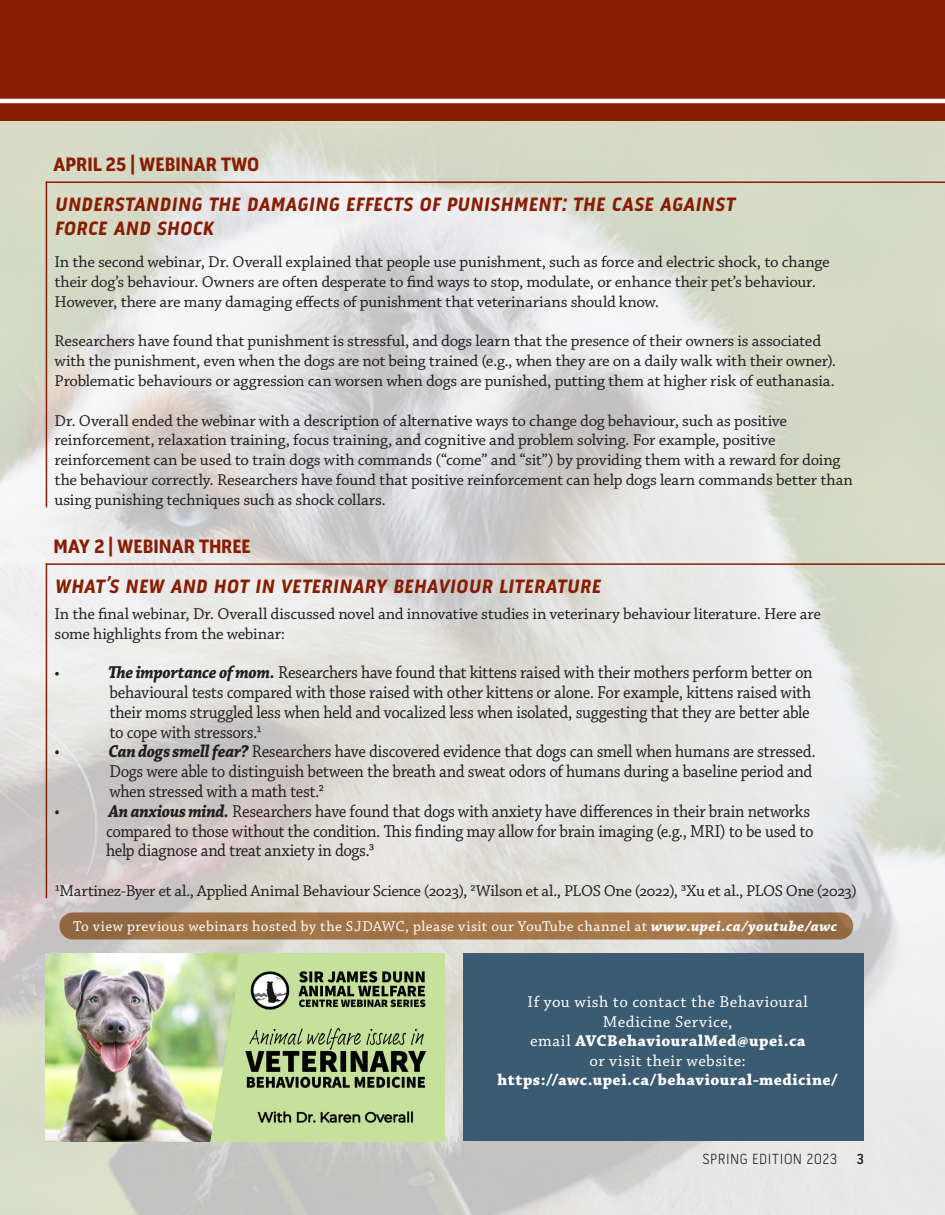
<style>
.page{position:relative;width:945px;height:1215px;background:#fff}
.page>*{position:absolute;margin:0;border:0;box-sizing:border-box;transform-origin:0 0}
.t1{font:24px "Pill Gothic 300 mg Bold Obliq";letter-spacing:-.01em;color:#891c02}
.t2{font:700 24px "Pill Gothic 300 mg";letter-spacing:-.02em;color:#891c02}
.t3{font:18.15px "Chaparral Pro Capt";letter-spacing:-.02em;color:#231f20;scale:.91 1}
.t4{font:16.5px/19.8px "Chaparral Pro Capt";letter-spacing:-.015em;color:#231f20}
.t5{font:700 16.5px "Chaparral Pro";letter-spacing:.03em;color:#fff}
.t6{font:16.5px/19.5px "Chaparral Pro Capt";letter-spacing:.025em;color:#fff;text-align:center}
.t7{font:15px "Chaparral Pro Capt";letter-spacing:.025em;color:#fff}
.t8{font:300 15px "Pill Gothic 300 mg";letter-spacing:.025em;color:#231f20}
.t9{font:600 15px "Pill Gothic 300 mg";color:#231f20}
.s1{font-family:"Chaparral Pro";font-weight:700;font-style:italic}
.s2{font-family:"Chaparral Pro Capt";font-weight:400}
</style>
<div class="page">
<img style="left:0;top:120px;width:945px;height:1095px">
<div style="left:0;top:0;width:945px;height:120px;background:#891c02"></div>
<img style="left:46px;top:953px;width:398px;height:188px">
<div style="left:463px;top:953px;width:400px;height:188px;background:#3b5b72"></div>
<hr style="left:0;top:99px;width:945px;height:4px;background:#fff">
<hr style="left:46px;top:182px;width:899px;height:1px;background:#891c02">
<hr style="left:46px;top:563px;width:899px;height:2px;background:#891c02">
<hr style="left:46px;top:182px;width:1px;height:325px;background:#891c02">
<hr style="left:46px;top:563px;width:1px;height:335px;background:#891c02">
<svg style="left:59px;top:912px;width:794px;height:27px;background:#a17448"></svg>
<p class="t2" style="left:53px;top:148px;width:208px">APRIL 25 | WEBINAR two</p>
<p class="t1" style="left:55px;top:189px;width:682px">UNDERSTANDING THE DAMAGING EFFECTS OF PUNISHMENT: THE CASE AGAINST</p>
<p class="t1" style="left:55px;top:213px;width:161px">FORCE AND SHOCK</p>
<p class="t4" style="left:55px;top:253px;width:777px">In the second webinar, Dr. Overall explained that people use punishment, such as force and electric shock, to change their dog’s behaviour. Owners are often desperate to find ways to stop, modulate, or enhance their pet’s behaviour.<br>However, there are many damaging effects of punishment that veterinarians should know.</p>
<p class="t4" style="left:55px;top:332px;width:783px">Researchers have found that punishment is stressful, and dogs learn that the presence of their owners is associated with the punishment, even when the dogs are not being trained (e.g., when they are on a daily walk with their owner).<br>Problematic behaviours or aggression can worsen when dogs are punished, putting them at higher risk of euthanasia.</p>
<p class="t4" style="left:55px;top:411px;width:800px">Dr. Overall ended the webinar with a description of alternative ways to change dog behaviour, such as positive reinforcement, relaxation training, focus training, and cognitive and problem solving. For example, positive reinforcement can be used to train dogs with commands (“come” and “sit”) by providing them with a reward for doing the behaviour correctly. Researchers have found that positive reinforcement can help dogs learn commands better than using punishing techniques such as shock collars.</p>
<p class="t2" style="left:53px;top:530px;width:189px">MAY 2 | WEBINAR THREE</p>
<p class="t1" style="left:55px;top:571px;width:548px">WHAT’S NEW AND HOT IN VETERINARY BEHAVIOUR LITERATURE</p>
<p class="t4" style="left:55px;top:604px;width:768px">In the final webinar, Dr. Overall discussed novel and innovative studies in veterinary behaviour literature. Here are some highlights from the webinar:</p>
<p class="t4" style="left:55px;top:664px;width:7px">•</p>
<p class="t3" style="left:109px;top:662px;width:775px"><span class="s1">The importance of mom.</span> Researchers have found that kittens raised with their mothers perform better on</p>
<p class="t3" style="left:109px;top:682px;width:773px">behavioural tests compared with those raised with other kittens or alone. For example, kittens raised with</p>
<p class="t3" style="left:109px;top:702px;width:771px">their moms struggled less when held and vocalized less when isolated, suggesting that they are better able</p>
<p class="t3" style="left:109px;top:722px;width:169px">to cope with stressors.1</p>
<p class="t3" style="left:55px;top:741px;width:7px">•</p>
<p class="t3" style="left:109px;top:741px;width:779px"><span class="s1">Can dogs smell fear?</span> Researchers have discovered evidence that dogs can smell when humans are stressed.</p>
<p class="t3" style="left:109px;top:761px;width:774px">Dogs were able to distinguish between the breath and sweat odors of humans during a baseline period and</p>
<p class="t3" style="left:109px;top:781px;width:238px">when stressed with a math test.2</p>
<p class="t3" style="left:55px;top:801px;width:7px">•</p>
<p class="t3" style="left:109px;top:801px;width:773px"><span class="s1">An anxious mind.</span> Researchers have found that dogs with anxiety have differences in their brain networks</p>
<p class="t3" style="left:106px;top:821px;width:779px">compared to those without the condition. This finding may allow for brain imaging (e.g., MRI) to be used to</p>
<p class="t3" style="left:106px;top:840px;width:297px">help diagnose and treat anxiety in dogs.3</p>
<p class="t4" style="left:55px;top:881px;width:804px">1Martinez-Byer et al., Applied Animal Behaviour Science (2023), 2Wilson et al., PLOS One (2022), 3Xu et al., PLOS One (2023)</p>
<p class="t7" style="left:73px;top:918px;width:766px">To view previous webinars hosted by the SJDAWC, please visit our YouTube channel at <span class="s1">www.upei.ca/youtube/awc</span></p>
<p class="t6" style="left:528px;top:993px;width:282px">If you wish to contact the Behavioural<br>Medicine Service,</p>
<p class="t5" style="left:530px;top:1032px;width:277px"><span class="s2">email</span> AVCBehaviouralMed@upei.ca</p>
<p class="t6" style="left:590px;top:1052px;width:158px">or visit their website:</p>
<p class="t5" style="left:498px;top:1071px;width:342px">https://awc.upei.ca/behavioural-medicine/</p>
<p class="t8" style="left:702px;top:1153px;width:136px">SPRING EDITION 2023</p>
<p class="t9" style="left:856px;top:1153px;width:9px">3</p>
</div>
